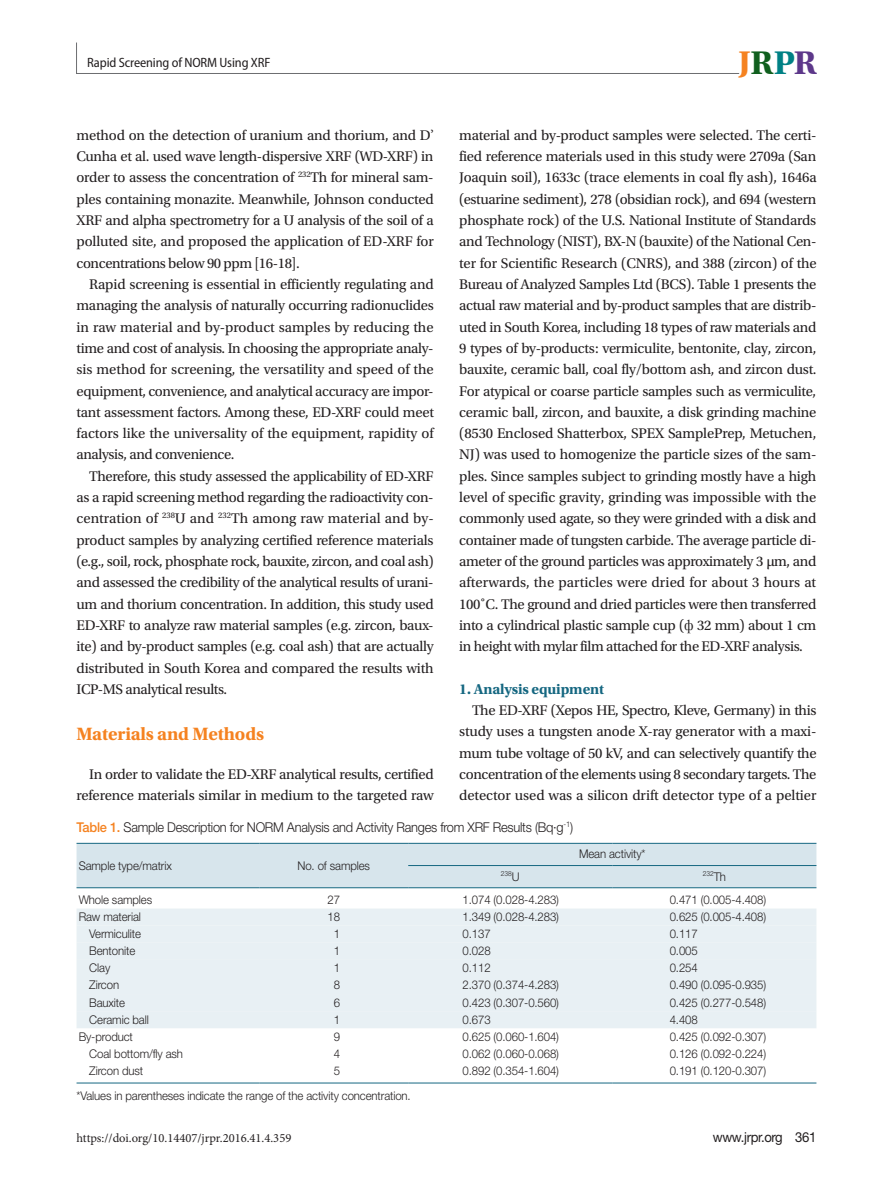
<style>
.page{position:relative;width:893px;height:1191px;background:#fff}
.page>*{position:absolute;margin:0;border:0;box-sizing:border-box;transform-origin:0 0}
.t1{font:700 34.5px "Utopia Std";color:#f58220}
.본문_대제목{font:700 18.75px "Utopia Std";letter-spacing:-.01em;color:#f58220}
.본문_중제목{font:700 15px "Utopia Std";letter-spacing:-.01em;color:#156781}
.본문{font:14.7px/21.3px "Utopia Std";letter-spacing:-.025em;color:#231f20;text-align:justify}
.t2{font:13.8px "Helvetica Neue LT Std";letter-spacing:-.025em;color:#231f20;scale:.95 1}
.표_제목__그림_설명{font:300 13.5px "Helvetica Neue LT Std";letter-spacing:-.02em;color:#231f20;scale:.95 1}
.t3{font:semi-condensed 13.5px "Myriad Pro";letter-spacing:-.01em;color:#231f20}
.t4{font:12.6px "Minion Pro";color:#231f20}
.표_본문{font:300 12px "Helvetica Neue LT Std";letter-spacing:-.01em;color:#231f20;scale:.95 1}
.표_본문-2{font:300 7.05px "Helvetica Neue LT Std";letter-spacing:-.01em;color:#231f20;scale:.95 1}
.s1{color:#105f1e}
.s2{color:#008185}
.s3{color:#5d388a}
.s4{font-family:"Minion Pro"}
.s5{font-family:"Times New Roman"}
.s6{font-weight:500;color:#f58220}
.s7{font-size:12px}
</style>
<div class="page">
<svg style="left:76px;top:42px;width:664px;height:32px"></svg>
<div style="left:77px;top:844px;width:739px;height:45px;background:#d7e5ec"></div>
<div style="left:77px;top:908px;width:739px;height:120px;background:#e8f0f4"></div>
<div style="left:77px;top:925px;width:739px;height:86px;background:#e8f0f4"></div>
<hr style="left:77px;top:843px;width:182px;height:1px;background:#156781">
<hr style="left:259px;top:843px;width:149px;height:1px;background:#156781">
<hr style="left:408px;top:843px;width:204px;height:1px;background:#156781">
<hr style="left:612px;top:843px;width:204px;height:1px;background:#156781">
<hr style="left:408px;top:865px;width:204px;height:1px;background:#156781">
<hr style="left:612px;top:865px;width:204px;height:1px;background:#156781">
<hr style="left:77px;top:887px;width:182px;height:1px;background:#156781">
<hr style="left:259px;top:887px;width:149px;height:1px;background:#156781">
<hr style="left:408px;top:887px;width:204px;height:1px;background:#156781">
<hr style="left:612px;top:887px;width:204px;height:1px;background:#156781">
<hr style="left:77px;top:1082px;width:182px;height:1px;background:#156781">
<hr style="left:259px;top:1082px;width:149px;height:1px;background:#156781">
<hr style="left:408px;top:1082px;width:204px;height:1px;background:#156781">
<hr style="left:612px;top:1082px;width:204px;height:1px;background:#156781">
<p class="t3" style="left:87px;top:54px;width:185px">Rapid Screening of NORM Using XRF</p>
<h1 class="t1" style="left:738px;top:43px;width:80px">J<span class="s1">R</span><span class="s2">P</span><span class="s3">R</span></h1>
<p class="본문" style="left:77px;top:125px;width:359px">method on the detection of uranium and thorium, and D<span class="s4">’ </span>Cunha et al. used wave length-dispersive XRF (WD-XRF) in order to assess the concentration of <sup>232</sup>Th for mineral sam&shy;ples containing monazite. Meanwhile, Johnson conducted XRF and alpha spectrometry for a U analysis of the soil of a polluted site, and proposed the application of ED-XRF for concentrations below 90 ppm [16-18].</p>
<p class="본문" style="left:77px;top:274px;width:359px;text-indent:13px">Rapid screening is essential in efficiently regulating and managing the analysis of naturally occurring radionuclides in raw material and by-product samples by reducing the time and cost of analysis. In choosing the appropriate analy&shy;sis method for screening, the versatility and speed of the equipment, convenience, and analytical accuracy are impor&shy;tant assessment factors. Among these, ED-XRF could meet factors like the universality of the equipment, rapidity of analysis, and convenience.</p>
<p class="본문" style="left:77px;top:465px;width:359px;text-indent:13px">Therefore, this study assessed the applicability of ED-XRF as a rapid screening method regarding the radioactivity con&shy;centration of <sup>238</sup>U and <sup>232</sup>Th among raw material and by&shy;product samples by analyzing certified reference materials (e.g., soil, rock, phosphate rock, bauxite, zircon, and coal ash) and assessed the credibility of the analytical results of urani&shy;um and thorium concentration. In addition, this study used ED-XRF to analyze raw material samples (e.g. zircon, baux&shy;ite) and by-product samples (e.g. coal ash) that are actually distributed in South Korea and compared the results with ICP-MS analytical results.</p>
<p class="본문_대제목" style="left:77px;top:723px;width:189px">Materials and Methods</p>
<p class="본문" style="left:77px;top:764px;width:359px;text-align:right">In order to validate the ED-XRF analytical results, certified reference materials similar in medium to the targeted raw</p>
<p class="본문" style="left:459px;top:125px;width:359px">material and by-product samples were selected. The certi&shy;fied reference materials used in this study were 2709a (San Joaquin soil), 1633c (trace elements in coal fly ash), 1646a (estuarine sediment), 278 (obsidian rock), and 694 (western phosphate rock) of the U.S. National Institute of Standards and Technology (NIST), BX-N (bauxite) of the National Cen&shy;ter for Scientific Research (CNRS), and 388 (zircon) of the Bureau of Analyzed Samples Ltd (BCS). Table 1 presents the actual raw material and by-product samples that are distrib&shy;uted in South Korea, including 18 types of raw materials and 9 types of by-products: vermiculite, bentonite, clay, zircon, bauxite, ceramic ball, coal fly/bottom ash, and zircon dust.<br>For atypical or coarse particle samples such as vermiculite, ceramic ball, zircon, and bauxite, a disk grinding machine (8530 Enclosed Shatterbox, SPEX SamplePrep, Metuchen, NJ) was used to homogenize the particle sizes of the sam&shy;ples. Since samples subject to grinding mostly have a high level of specific gravity, grinding was impossible with the commonly used agate, so they were grinded with a disk and container made of tungsten carbide. The average particle di&shy;ameter of the ground particles was approximately 3 µm, and afterwards, the particles were dried for about 3 hours at 100˚C. The ground and dried particles were then transferred into a cylindrical plastic sample cup (<span class="s5">ф</span> 32 mm) about 1 cm in height with mylar film attached for the ED-XRF analysis.</p>
<p class="본문_중제목" style="left:459px;top:680px;width:146px">1. Analysis equipment</p>
<p class="본문" style="left:459px;top:700px;width:359px;text-indent:13px">The ED-XRF (Xepos HE, Spectro, Kleve, Germany) in this study uses a tungsten anode X-ray generator with a maxi&shy;mum tube voltage of 50 kV, and can selectively quantify the concentration of the elements using 8 secondary targets. The detector used was a silicon drift detector type of a peltier</p>
<p class="표_제목__그림_설명" style="left:77px;top:819px;width:524px"><span class="s6">Table 1.</span> Sample Description for NORM Analysis and Activity Ranges from XRF Results (Bq∙g<sup>-1</sup>)</p>
<p class="표_본문" style="left:79px;top:858px;width:100px">Sample type/matrix</p>
<p class="표_본문" style="left:297px;top:858px;width:78px">No. of samples</p>
<p class="표_본문" style="left:579px;top:846px;width:72px">Mean activity*</p>
<p class="표_본문-2" style="left:501px;top:869px;width:21px">238<span class="s7">U</span></p>
<p class="표_본문-2" style="left:703px;top:869px;width:26px">232<span class="s7">Th</span></p>
<p class="표_본문" style="left:79px;top:892px;width:79px">Whole samples</p>
<p class="표_본문" style="left:328px;top:892px;width:15px">27</p>
<p class="표_본문" style="left:463px;top:892px;width:103px">1.074 (0.028-4.283)</p>
<p class="표_본문" style="left:670px;top:892px;width:103px">0.471 (0.005-4.408)</p>
<p class="표_본문" style="left:79px;top:909px;width:67px">Raw material</p>
<p class="표_본문" style="left:328px;top:909px;width:15px">18</p>
<p class="표_본문" style="left:463px;top:909px;width:103px">1.349 (0.028-4.283)</p>
<p class="표_본문" style="left:670px;top:909px;width:103px">0.625 (0.005-4.408)</p>
<p class="표_본문" style="left:89px;top:926px;width:56px">Vermiculite</p>
<p class="표_본문" style="left:334px;top:926px;width:8px">1</p>
<p class="표_본문" style="left:463px;top:926px;width:31px">0.137</p>
<p class="표_본문" style="left:670px;top:926px;width:31px">0.117</p>
<p class="표_본문" style="left:89px;top:943px;width:50px">Bentonite</p>
<p class="표_본문" style="left:334px;top:943px;width:8px">1</p>
<p class="표_본문" style="left:463px;top:943px;width:31px">0.028</p>
<p class="표_본문" style="left:670px;top:943px;width:31px">0.005</p>
<p class="표_본문" style="left:89px;top:960px;width:24px">Clay</p>
<p class="표_본문" style="left:334px;top:960px;width:8px">1</p>
<p class="표_본문" style="left:463px;top:960px;width:31px">0.112</p>
<p class="표_본문" style="left:670px;top:960px;width:31px">0.254</p>
<p class="표_본문" style="left:89px;top:978px;width:33px">Zircon</p>
<p class="표_본문" style="left:334px;top:978px;width:8px">8</p>
<p class="표_본문" style="left:463px;top:978px;width:103px">2.370 (0.374-4.283)</p>
<p class="표_본문" style="left:670px;top:978px;width:103px">0.490 (0.095-0.935)</p>
<p class="표_본문" style="left:89px;top:995px;width:39px">Bauxite</p>
<p class="표_본문" style="left:334px;top:995px;width:8px">6</p>
<p class="표_본문" style="left:463px;top:995px;width:103px">0.423 (0.307-0.560)</p>
<p class="표_본문" style="left:670px;top:995px;width:103px">0.425 (0.277-0.548)</p>
<p class="표_본문" style="left:89px;top:1012px;width:64px">Ceramic ball</p>
<p class="표_본문" style="left:334px;top:1012px;width:8px">1</p>
<p class="표_본문" style="left:463px;top:1012px;width:31px">0.673</p>
<p class="표_본문" style="left:670px;top:1012px;width:31px">4.408</p>
<p class="표_본문" style="left:79px;top:1029px;width:59px">By-product</p>
<p class="표_본문" style="left:334px;top:1029px;width:8px">9</p>
<p class="표_본문" style="left:463px;top:1029px;width:103px">0.625 (0.060-1.604)</p>
<p class="표_본문" style="left:670px;top:1029px;width:103px">0.425 (0.092-0.307)</p>
<p class="표_본문" style="left:89px;top:1046px;width:100px">Coal bottom/fly ash</p>
<p class="표_본문" style="left:334px;top:1046px;width:8px">4</p>
<p class="표_본문" style="left:463px;top:1046px;width:103px">0.062 (0.060-0.068)</p>
<p class="표_본문" style="left:670px;top:1046px;width:103px">0.126 (0.092-0.224)</p>
<p class="표_본문" style="left:89px;top:1063px;width:58px">Zircon dust</p>
<p class="표_본문" style="left:334px;top:1063px;width:8px">5</p>
<p class="표_본문" style="left:463px;top:1063px;width:103px">0.892 (0.354-1.604)</p>
<p class="표_본문" style="left:670px;top:1063px;width:103px">0.191 (0.120-0.307)</p>
<p class="표_본문" style="left:77px;top:1088px;width:353px">*Values in parentheses indicate the range of the activity concentration.</p>
<p class="t4" style="left:77px;top:1129px;width:216px">https://doi.org/10.14407/jrpr.2016.41.4.359</p>
<p class="t2" style="left:713px;top:1128px;width:111px">www.jrpr.org 361</p>
</div>
